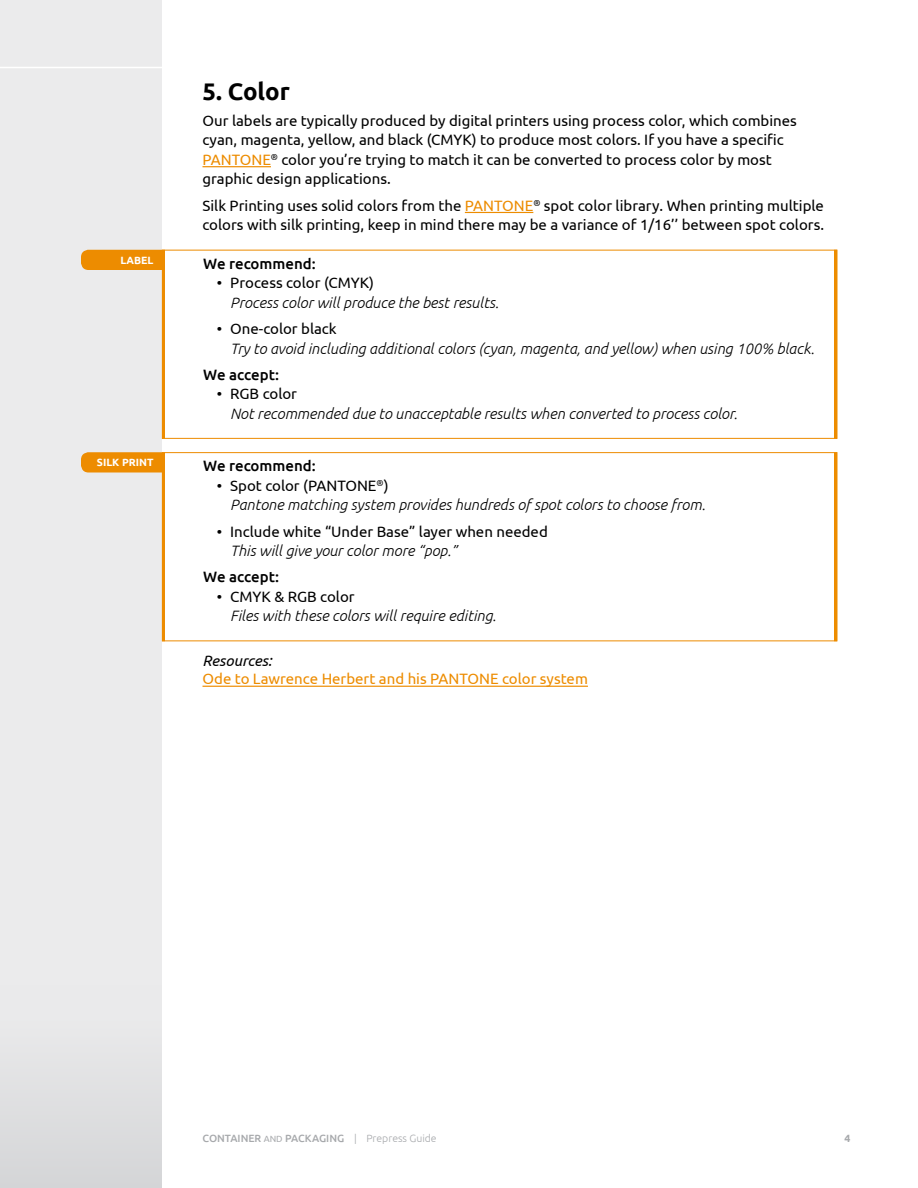
<style>
.page{position:relative;width:918px;height:1188px;background:#fff}
.page>*{position:absolute;margin:0;border:0;box-sizing:border-box;transform-origin:0 0}
.t1{font:700 24px "Ubuntu";color:#000}
.t2{font:15px/19.5px "Ubuntu";color:#000}
.t3{font:italic 300 15px/19.5px "Ubuntu";color:#000}
.t4{font:15px "Ubuntu";color:#ed8c00}
.t5{font:500 15px "Ubuntu";color:#000}
.t6{font:italic 15px "Ubuntu";color:#000}
.t7{font:500 10.5px "Ubuntu";color:#a7a9ac}
.t8{font:700 10.5px "Ubuntu";color:#fff}
.t9{font:700 10.5px "Ubuntu";color:#a7a9ac}
.s1{color:#ed8c00}
.s2{font-weight:400;font-style:normal}
.s3{font-weight:400;font-size:9px}
.s4{font-weight:300}
</style>
<div class="page">
<div style="left:0;top:0;width:162px;height:1188px;background:#ebebec"></div>
<hr style="left:0;top:67px;width:162px;height:1px;background:#fff">
<div style="left:81px;top:250px;width:81px;height:20px;background:#ed8c00"></div>
<div style="left:81px;top:452px;width:81px;height:20px;background:#ed8c00"></div>
<div style="left:162px;top:250px;width:675px;height:189px;border:1px solid #ed8c00"></div>
<div style="left:162px;top:452px;width:675px;height:189px;border:1px solid #ed8c00"></div>
<hr style="left:834px;top:250px;width:3px;height:189px;background:#ed8c00">
<hr style="left:834px;top:452px;width:3px;height:189px;background:#ed8c00">
<hr style="left:162px;top:250px;width:3px;height:189px;background:#ed8c00">
<hr style="left:162px;top:452px;width:3px;height:189px;background:#ed8c00">
<hr style="left:202px;top:166px;width:69px;height:1px;background:#ed8c00">
<hr style="left:465px;top:212px;width:68px;height:1px;background:#ed8c00">
<hr style="left:202px;top:686px;width:386px;height:1px;background:#ed8c00">
<div style="left:0;top:986px;width:162px;height:202px;background:#e6e7e8"></div>
<p class="t8" style="left:120px;top:253px;width:35px">LABEL</p>
<p class="t8" style="left:97px;top:456px;width:58px">SILK PRINT</p>
<h1 class="t1" style="left:202px;top:77px;width:89px">5. Color</h1>
<p class="t2" style="left:202px;top:110px;width:596px">Our labels are typically produced by digital printers using process color, which combines cyan, magenta, yellow, and black (CMYK) to produce most colors. If you have a specific <span class="s1">PANTONE</span><sup>®</sup> color you’re trying to match it can be converted to process color by most graphic design applications.</p>
<p class="t2" style="left:202px;top:195px;width:623px">Silk Printing uses solid colors from the <span class="s1">PANTONE</span><sup>®</sup> spot color library. When printing multiple colors with silk printing, keep in mind there may be a variance of 1/16’’ between spot colors.</p>
<p class="t5" style="left:203px;top:254px;width:114px">We recommend:</p>
<p class="t2" style="left:217px;top:273px;width:159px">• Process color (CMYK)</p>
<p class="t3" style="left:230px;top:292px;width:270px">Process color will produce the best results.</p>
<p class="t2" style="left:217px;top:319px;width:122px">• One-color black</p>
<p class="t3" style="left:230px;top:338px;width:586px">Try to avoid including additional colors (cyan, magenta, and yellow) when using 100% black.</p>
<p class="t5" style="left:203px;top:365px;width:77px">We accept:</p>
<p class="t2" style="left:217px;top:384px;width:82px">• RGB color</p>
<p class="t3" style="left:230px;top:403px;width:509px">Not recommended due to unacceptable results when converted to process color.</p>
<p class="t5" style="left:203px;top:457px;width:114px">We recommend:</p>
<p class="t3" style="left:230px;top:475px;width:477px;text-indent:-14px"><span class="s2">• Spot color (PANTONE</span><sup>®</sup><span class="s2">)<br></span>Pantone matching system provides hundreds of spot colors to choose from.</p>
<p class="t2" style="left:217px;top:521px;width:333px">• Include white “Under Base” layer when needed</p>
<p class="t3" style="left:230px;top:541px;width:228px">This will give your color more “pop.”</p>
<p class="t5" style="left:203px;top:568px;width:77px">We accept:</p>
<p class="t2" style="left:217px;top:586px;width:139px">• CMYK &amp; RGB color</p>
<p class="t3" style="left:230px;top:606px;width:267px">Files with these colors will require editing.</p>
<p class="t6" style="left:202px;top:652px;width:71px">Resources:</p>
<p class="t4" style="left:202px;top:670px;width:387px">Ode to Lawrence Herbert and his PANTONE color system</p>
<p class="t7" style="left:202px;top:1132px;width:236px">CONTAINER <span class="s3">AND</span> PACKAGING <span class="s4">| Prepress Guide</span></p>
<p class="t9" style="left:845px;top:1132px;width:7px">4</p>
</div>
